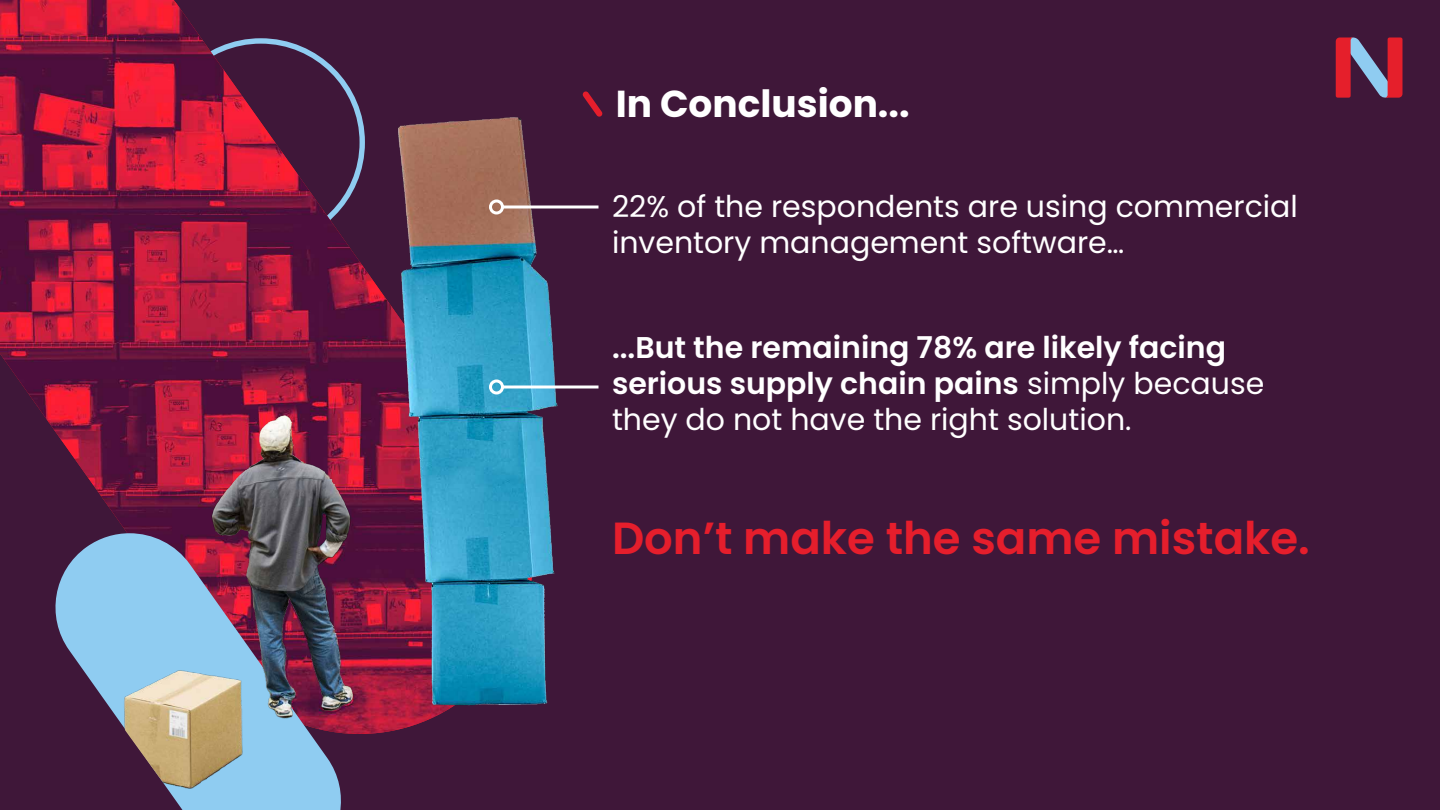
<style>
.page{position:relative;width:1440px;height:810px;background:#3f1739}
.page>*{position:absolute;margin:0;border:0;box-sizing:border-box;transform-origin:0 0}
.t1{font:600 45px "Poppins";color:#e51e2c}
.t2{font:700 37.5px "Poppins";color:#fff}
.t3{font:600 30px/36px "Poppins";color:#fff}
.t4{font:30px/36px "Poppins";color:#fff}
.s1{font-weight:400}
</style>
<div class="page">
<img style="left:0;top:0;width:302px;height:479px">
<svg style="left:1336px;top:38px;width:67px;height:60px"></svg>
<svg style="left:55px;top:545px;width:34px;height:133px;fill:#8fccf1"></svg>
<img style="left:89px;top:379px;width:252px;height:431px">
<img style="left:302px;top:47px;width:297px;height:740px">
<hr style="left:502px;top:206px;width:96px;height:2px;background:#fff">
<div style="left:489px;top:200px;width:15px;height:14px;border:3px solid #fff;border-radius:50%"></div>
<hr style="left:502px;top:386px;width:96px;height:2px;background:#fff">
<div style="left:489px;top:380px;width:15px;height:14px;border:3px solid #fff;border-radius:50%"></div>
<svg style="left:582px;top:92px;width:21px;height:25px"></svg>
<p class="t2" style="left:616px;top:82px;width:295px">In Conclusion...</p>
<p class="t4" style="left:612px;top:189px;width:687px">22% of the respondents are using commercial inventory management software…</p>
<p class="t3" style="left:612px;top:330px;width:654px">...But the remaining 78% are likely facing serious supply chain pains <span class="s1">simply because they do not have the right solution.</span></p>
<h1 class="t1" style="left:612px;top:512px;width:699px">Don’t make the same mistake.</h1>
</div>
